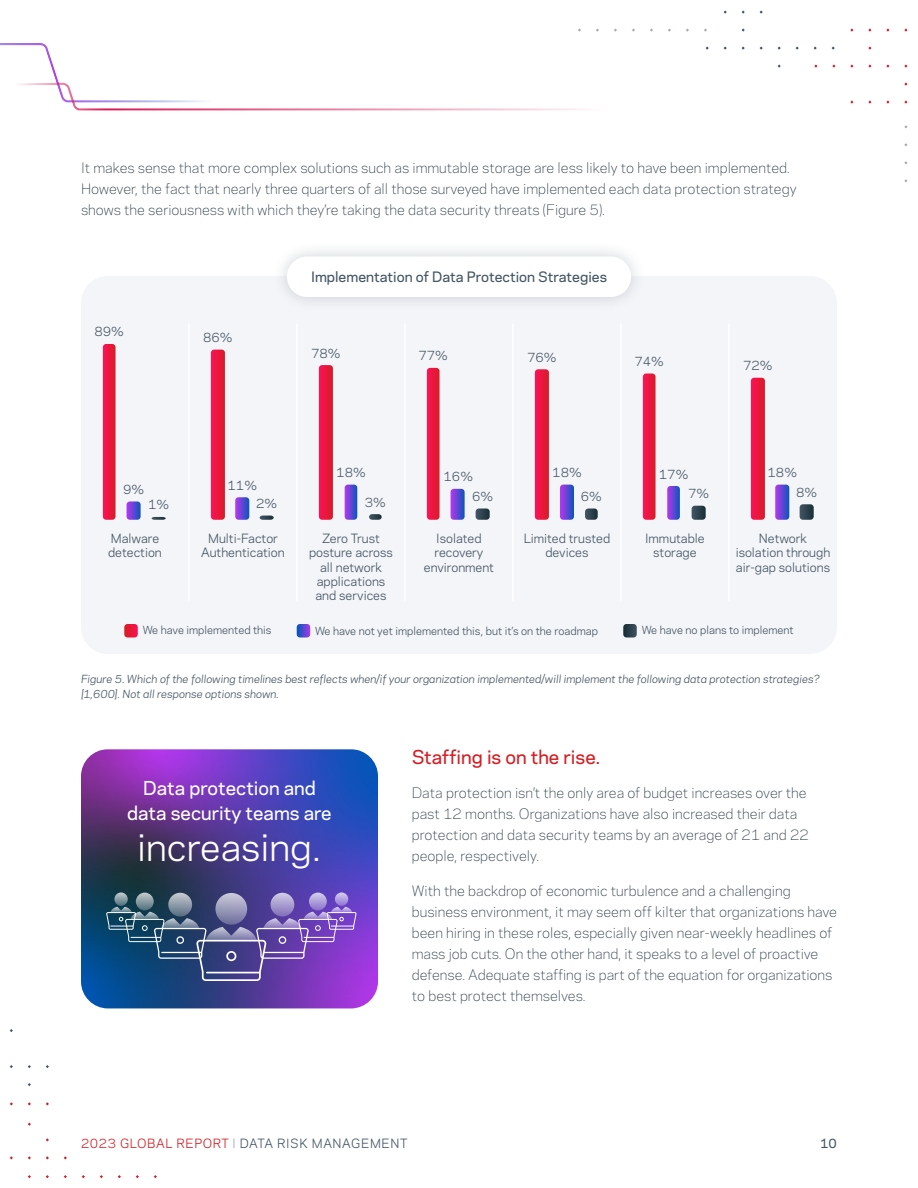
<style>
.page{position:relative;width:918px;height:1188px;background:#fff}
.page>*{position:absolute;margin:0;border:0;box-sizing:border-box;transform-origin:0 0}
.t1{font:36px "Polaris";color:#fff}
.t2{font:500 18px/25.5px "Polaris";color:#fff;text-align:center}
.t3{font:500 18px "Polaris";color:#d41d24}
.t4{font:300 13.5px/21px "Polaris";color:#182c35}
.t5{font:500 13.5px "Polaris";color:#425563}
.t6{font:12px/14.4px "Polaris";color:#425563;text-align:center}
.t7{font:12px "Polaris";letter-spacing:.05em;color:#425563}
.t8{font:500 12px "Polaris";color:#425563}
.t9{font:italic 10.5px/15px "Polaris";color:#425563}
.t10{font:10.5px "Polaris";color:#425563}
.s1{color:#d41d24}
.s2{color:#a0aab1}
</style>
<div class="page">
<div style="left:81px;top:276px;width:756px;height:378px;background:#f4f5f8;border-radius:27px"></div>
<div style="left:272px;top:241px;width:374px;height:72px;background:#425563;opacity:.25"></div>
<div style="left:287px;top:256px;width:344px;height:41px;background:#fff;border-radius:20px"></div>
<img style="left:81px;top:749px;width:297px;height:259px">
<svg style="left:124px;top:624px;width:14px;height:14px"></svg>
<svg style="left:297px;top:624px;width:13px;height:14px"></svg>
<svg style="left:623px;top:624px;width:14px;height:14px"></svg>
<svg style="left:103px;top:344px;width:13px;height:176px;background:#e92045"></svg>
<svg style="left:127px;top:501px;width:14px;height:19px"></svg>
<svg style="left:152px;top:517px;width:14px;height:3px"></svg>
<svg style="left:211px;top:350px;width:14px;height:170px;background:#e9193f"></svg>
<svg style="left:235px;top:497px;width:14px;height:23px"></svg>
<svg style="left:260px;top:516px;width:14px;height:4px"></svg>
<svg style="left:319px;top:365px;width:14px;height:155px;background:#e91940"></svg>
<svg style="left:345px;top:485px;width:12px;height:35px"></svg>
<svg style="left:369px;top:514px;width:13px;height:6px"></svg>
<svg style="left:427px;top:368px;width:13px;height:152px;background:#e92046"></svg>
<svg style="left:451px;top:489px;width:14px;height:31px"></svg>
<svg style="left:476px;top:509px;width:14px;height:11px"></svg>
<svg style="left:535px;top:369px;width:14px;height:151px;background:#e91940"></svg>
<svg style="left:560px;top:485px;width:14px;height:35px"></svg>
<svg style="left:585px;top:509px;width:13px;height:11px"></svg>
<svg style="left:643px;top:374px;width:13px;height:146px;background:#e92045"></svg>
<svg style="left:667px;top:486px;width:13px;height:34px"></svg>
<svg style="left:692px;top:506px;width:14px;height:14px"></svg>
<svg style="left:751px;top:378px;width:14px;height:142px;background:#e91940"></svg>
<svg style="left:775px;top:485px;width:14px;height:35px"></svg>
<svg style="left:800px;top:504px;width:14px;height:16px"></svg>
<hr style="left:188px;top:324px;width:2px;height:277px;background:#fff">
<hr style="left:296px;top:324px;width:2px;height:277px;background:#fff">
<hr style="left:404px;top:324px;width:2px;height:277px;background:#fff">
<hr style="left:512px;top:324px;width:2px;height:277px;background:#fff">
<hr style="left:620px;top:324px;width:2px;height:277px;background:#fff">
<hr style="left:728px;top:324px;width:2px;height:277px;background:#fff">
<svg style="left:215px;top:893px;width:32px;height:32px"></svg>
<svg style="left:168px;top:893px;width:24px;height:24px"></svg>
<svg style="left:271px;top:893px;width:23px;height:24px"></svg>
<svg style="left:136px;top:893px;width:18px;height:17px"></svg>
<svg style="left:309px;top:893px;width:18px;height:17px"></svg>
<svg style="left:114px;top:892px;width:14px;height:14px"></svg>
<svg style="left:335px;top:892px;width:13px;height:14px"></svg>
<svg style="left:107px;top:907px;width:249px;height:75px;background:#57569b"></svg>
<svg style="left:10px;top:1029px;width:39px;height:57px"></svg>
<svg style="left:10px;top:1102px;width:147px;height:76px"></svg>
<svg style="left:904px;top:125px;width:4px;height:57px"></svg>
<svg style="left:578px;top:10px;width:330px;height:94px"></svg>
<img style="left:0;top:43px;width:609px;height:68px">
<p class="t4" style="left:81px;top:156px;width:717px">It makes sense that more complex solutions such as immutable storage are less likely to have been implemented.<br>However, the fact that nearly three quarters of all those surveyed have implemented each data protection strategy shows the seriousness with which they’re taking the data security threats (Figure 5).</p>
<p class="t6" style="left:94px;top:324px;width:31px">89%</p>
<p class="t6" style="left:203px;top:330px;width:31px">86%</p>
<p class="t5" style="left:311px;top:267px;width:297px">Implementation of Data Protection Strategies</p>
<p class="t6" style="left:311px;top:345px;width:31px">78%</p>
<p class="t6" style="left:418px;top:348px;width:31px">77%</p>
<p class="t6" style="left:527px;top:349px;width:31px">76%</p>
<p class="t6" style="left:634px;top:354px;width:31px">74%</p>
<p class="t6" style="left:743px;top:358px;width:31px">72%</p>
<p class="t6" style="left:336px;top:465px;width:31px">18%</p>
<p class="t6" style="left:444px;top:469px;width:31px">16%</p>
<p class="t6" style="left:552px;top:465px;width:31px">18%</p>
<p class="t6" style="left:659px;top:466px;width:31px">17%</p>
<p class="t6" style="left:768px;top:465px;width:31px">18%</p>
<p class="t6" style="left:123px;top:482px;width:23px">9%</p>
<p class="t6" style="left:228px;top:477px;width:31px">11%</p>
<p class="t6" style="left:472px;top:489px;width:23px">6%</p>
<p class="t6" style="left:581px;top:489px;width:23px">6%</p>
<p class="t6" style="left:688px;top:486px;width:23px">7%</p>
<p class="t6" style="left:796px;top:484px;width:23px">8%</p>
<p class="t6" style="left:148px;top:497px;width:23px">1%</p>
<p class="t6" style="left:256px;top:496px;width:23px">2%</p>
<p class="t6" style="left:365px;top:494px;width:23px">3%</p>
<p class="t6" style="left:108px;top:530px;width:55px;text-align:left">Malware detection</p>
<p class="t6" style="left:201px;top:530px;width:85px">Multi-Factor<br>Authentication</p>
<p class="t6" style="left:309px;top:530px;width:85px">Zero Trust posture across all network applications and services</p>
<p class="t6" style="left:424px;top:530px;width:72px">Isolated recovery environment</p>
<p class="t6" style="left:524px;top:530px;width:88px">Limited trusted devices</p>
<p class="t6" style="left:645px;top:530px;width:61px">Immutable storage</p>
<p class="t6" style="left:736px;top:530px;width:96px">Network isolation through air-gap solutions</p>
<p class="t10" style="left:143px;top:623px;width:130px">We have implemented this</p>
<p class="t10" style="left:315px;top:623px;width:285px">We have not yet implemented this, but it’s on the roadmap</p>
<p class="t10" style="left:642px;top:623px;width:153px">We have no plans to implement</p>
<p class="t9" style="left:81px;top:671px;width:740px">Figure 5. Which of the following timelines best reflects when/if your organization implemented/will implement the following data protection strategies? [1,600]. Not all response options shown.</p>
<h2 class="t2" style="left:127px;top:774px;width:206px">Data protection and data security teams are</h2>
<h1 class="t1" style="left:137px;top:820px;width:186px">increasing.</h1>
<h2 class="t3" style="left:412px;top:743px;width:190px">Staffing is on the rise.</h2>
<p class="t4" style="left:412px;top:782px;width:399px">Data protection isn’t the only area of budget increases over the past 12 months. Organizations have also increased their data protection and data security teams by an average of 21 and 22 people, respectively.</p>
<p class="t4" style="left:412px;top:879px;width:427px">With the backdrop of economic turbulence and a challenging business environment, it may seem off kilter that organizations have been hiring in these roles, especially given near-weekly headlines of mass job cuts. On the other hand, it speaks to a level of proactive defense. Adequate staffing is part of the equation for organizations to best protect themselves.</p>
<p class="t7" style="left:81px;top:1134px;width:328px"><span class="s1">2023 GLOBAL REPORT</span> <span class="s2">|</span> DATA RISK MANAGEMENT</p>
<p class="t8" style="left:820px;top:1134px;width:18px">10</p>
</div>
